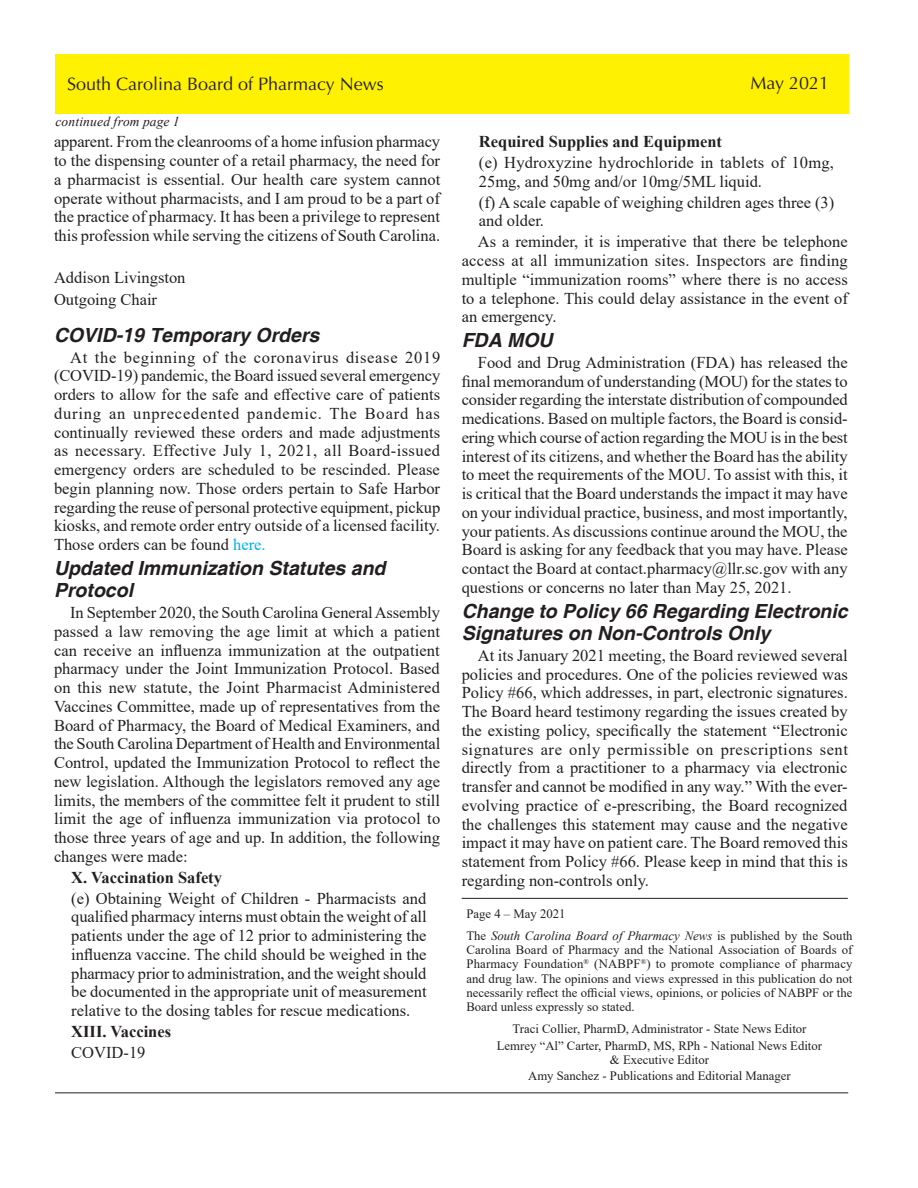
<style>
.page{position:relative;width:918px;height:1188px;background:#fff}
.page>*{position:absolute;margin:0;border:0;box-sizing:border-box;transform-origin:0 0}
.Headline{font:italic 700 19.5px/22.5px "Helvetica";color:#231f20}
.t1{font:18px "Optima LT Std";color:#231f20}
.Body_text{font:16.5px/18.8px "Times New Roman";color:#231f20;text-align:justify}
.block_quote{font:16.5px/18.8px "Times New Roman";color:#231f20}
.block_quote-2{font:700 16.5px "Times New Roman";color:#231f20}
.Left_text{font:16.5px "Times New Roman";color:#231f20}
.Contined_From{font:italic 13.5px "Times New Roman";letter-spacing:.01em;color:#231f20}
.published{font:12.75px/14.2px "Times New Roman";color:#231f20;text-align:justify}
.news_editors{font:12.75px/14.2px "Times New Roman";color:#231f20;text-align:center}
.s1{color:#00aeef}
.s2{font-style:italic}
</style>
<div class="page">
<hr style="left:55px;top:1092px;width:793px;height:1px;background:#231f20">
<div style="left:55px;top:55px;width:794px;height:59px;background:#fff101"></div>
<hr style="left:462px;top:898px;width:386px;height:1px;background:#231f20">
<p class="t1" style="left:67px;top:73px;width:318px">South Carolina Board of Pharmacy News</p>
<p class="t1" style="left:751px;top:72px;width:80px">May 2021</p>
<p class="Contined_From" style="left:56px;top:113px;width:126px">continued from page 1</p>
<p class="Body_text" style="left:54px;top:132px;width:388px">apparent. From the cleanrooms of a home infusion pharmacy to the dispensing counter of a retail pharmacy, the need for a pharmacist is essential. Our health care system cannot operate without pharmacists, and I am proud to be a part of the practice of pharmacy. It has been a privilege to represent this profession while serving the citizens of South Carolina.</p>
<p class="Left_text" style="left:54px;top:266px;width:133px">Addison Livingston</p>
<p class="Left_text" style="left:54px;top:287px;width:105px">Outgoing Chair</p>
<p class="Headline" style="left:54px;top:324px;width:267px">COVID-19 Temporary Orders</p>
<p class="Body_text" style="left:54px;top:347px;width:388px;text-indent:16px">At the beginning of the coronavirus disease 2019 (COVID-19) pandemic, the Board issued several emergency orders to allow for the safe and effective care of patients during an unprecedented pandemic. The Board has continually reviewed these orders and made adjustments as necessary. Effective July 1, 2021, all Board-issued emergency orders are scheduled to be rescinded. Please begin planning now. Those orders pertain to Safe Harbor regarding the reuse of personal protective equipment, pickup kiosks, and remote order entry outside of a licensed facility.<br>Those orders can be found <span class="s1">here.</span></p>
<p class="Headline" style="left:54px;top:558px;width:333px">Updated Immunization Statutes and<br>Protocol</p>
<p class="Body_text" style="left:54px;top:603px;width:388px;text-indent:16px">In September 2020, the South Carolina General Assembly passed a law removing the age limit at which a patient can receive an influenza immunization at the outpatient pharmacy under the Joint Immunization Protocol. Based on this new statute, the Joint Pharmacist Administered Vaccines Committee, made up of representatives from the Board of Pharmacy, the Board of Medical Examiners, and the South Carolina Department of Health and Environmental Control, updated the Immunization Protocol to reflect the new legislation. Although the legislators removed any age limits, the members of the committee felt it prudent to still limit the age of influenza immunization via protocol to those three years of age and up. In addition, the following changes were made:</p>
<p class="block_quote-2" style="left:71px;top:865px;width:152px">X. Vaccination Safety</p>
<p class="block_quote" style="left:71px;top:888px;width:357px;text-align:justify">(e) Obtaining Weight of Children - Pharmacists and qualified pharmacy interns must obtain the weight of all patients under the age of 12 prior to administering the influenza vaccine. The child should be weighed in the pharmacy prior to administration, and the weight should be documented in the appropriate unit of measurement relative to the dosing tables for rescue medications.</p>
<p class="block_quote-2" style="left:71px;top:1020px;width:101px">XIII. Vaccines</p>
<p class="block_quote" style="left:71px;top:1043px;width:76px">COVID-19</p>
<p class="block_quote-2" style="left:479px;top:130px;width:245px">Required Supplies and Equipment</p>
<p class="block_quote" style="left:479px;top:153px;width:357px">(e) Hydroxyzine hydrochloride in tablets of 10mg,<br>25mg, and 50mg and/or 10mg/5ML liquid.</p>
<p class="block_quote" style="left:479px;top:192px;width:357px">(f) A scale capable of weighing children ages three (3) and older.</p>
<p class="Body_text" style="left:462px;top:232px;width:388px;text-indent:16px">As a reminder, it is imperative that there be telephone access at all immunization sites. Inspectors are finding multiple “immunization rooms” where there is no access to a telephone. This could delay assistance in the event of an emergency.</p>
<p class="Headline" style="left:462px;top:330px;width:92px">FDA MOU</p>
<p class="Body_text" style="left:462px;top:352px;width:388px;text-indent:16px">Food and Drug Administration (FDA) has released the final memorandum of understanding (MOU) for the states to consider regarding the interstate distribution of compounded medications. Based on multiple factors, the Board is consid&shy;ering which course of action regarding the MOU is in the best interest of its citizens, and whether the Board has the ability to meet the requirements of the MOU. To assist with this, it is critical that the Board understands the impact it may have on your individual practice, business, and most importantly, your patients. As discussions continue around the MOU, the Board is asking for any feedback that you may have. Please contact the Board at contact.pharmacy@llr.sc.gov with any questions or concerns no later than May 25, 2021.</p>
<p class="Headline" style="left:462px;top:600px;width:388px">Change to Policy 66 Regarding Electronic<br>Signatures on Non-Controls Only</p>
<p class="Body_text" style="left:462px;top:646px;width:388px;text-indent:16px">At its January 2021 meeting, the Board reviewed several policies and procedures. One of the policies reviewed was Policy #66, which addresses, in part, electronic signatures.<br>The Board heard testimony regarding the issues created by the existing policy, specifically the statement “Electronic signatures are only permissible on prescriptions sent directly from a practitioner to a pharmacy via electronic transfer and cannot be modified in any way.” With the ever&shy;evolving practice of e-prescribing, the Board recognized the challenges this statement may cause and the negative impact it may have on patient care. The Board removed this statement from Policy #66. Please keep in mind that this is regarding non-controls only.</p>
<p class="published" style="left:466px;top:906px;width:101px">Page 4 – May 2021</p>
<p class="published" style="left:466px;top:928px;width:388px">The <span class="s2">South Carolina Board of Pharmacy News</span> is published by the South Carolina Board of Pharmacy and the National Association of Boards of Pharmacy Foundation<sup>®</sup> (NABPF<sup>®</sup>) to promote compliance of pharmacy and drug law. The opinions and views expressed in this publication do not necessarily reflect the official views, opinions, or policies of NABPF or the Board unless expressly so stated.</p>
<p class="news_editors" style="left:512px;top:1021px;width:296px">Traci Collier, PharmD, Administrator - State News Editor</p>
<p class="news_editors" style="left:497px;top:1038px;width:327px">Lemrey “Al” Carter, PharmD, MS, RPh - National News Editor &amp; Executive Editor</p>
<p class="news_editors" style="left:528px;top:1068px;width:264px">Amy Sanchez - Publications and Editorial Manager</p>
</div>
